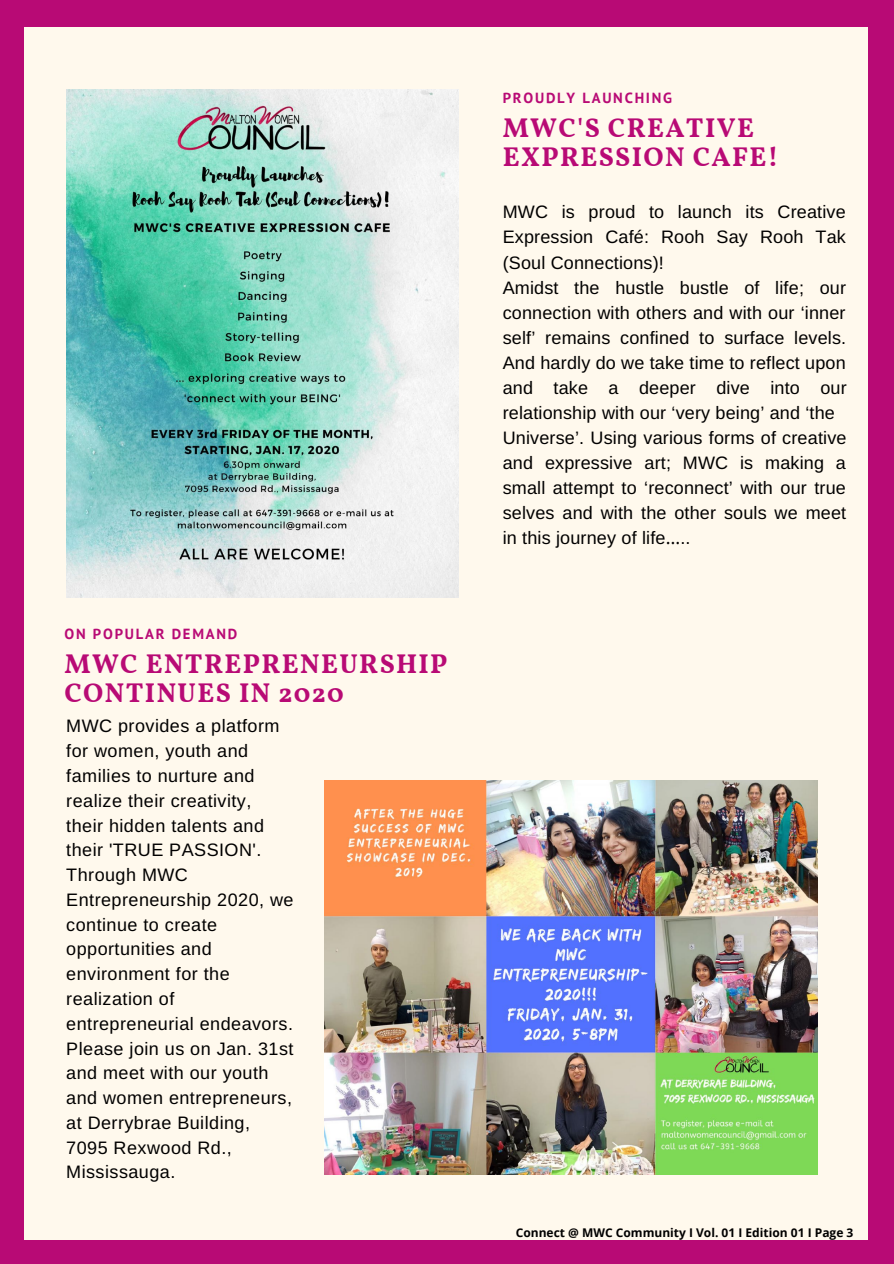
<style>
.page{position:relative;width:894px;height:1264px;background:#fff}
.page>*{position:absolute;margin:0;border:0;box-sizing:border-box;transform-origin:0 0}
.t1{font:700 27px/29.2px "Vollkorn";letter-spacing:.05em;color:#b80a75}
.t2{font:18px/24.8px "Arimo";letter-spacing:.01em;color:#000}
.t3{font:700 14.7px "PT Sans";letter-spacing:.12em;color:#b80a75}
.t4{font:700 12px "Open Sans";color:#000}
.s1{font-family:"Noto Sans Gurmukhi"}
</style>
<div class="page">
<div style="left:0;top:0;width:893px;height:1263px;background:#b80a75"></div>
<div style="left:25px;top:27px;width:842px;height:1212px;background:#fff9ed"></div>
<img style="left:66px;top:89px;width:392px;height:508px">
<img style="left:324px;top:780px;width:493px;height:394px">
<p class="t3" style="left:64px;top:624px;width:174px">ON POPULAR DEMAND</p>
<h1 class="t1" style="left:64px;top:651px;width:384px">MWC ENTREPRENEURSHIP<br>CONTINUES IN 2020</h1>
<p class="t2" style="left:66px;top:713px;width:229px">MWC provides a platform for women, youth and families to nurture and realize their creativity,<br>their hidden talents and their 'TRUE PASSION'.<br>Through MWC<br>Entrepreneurship 2020, we continue to create opportunities and environment for the realization of entrepreneurial endeavors.<br>Please join us on Jan. 31st and meet with our youth and women entrepreneurs, at Derrybrae Building,<br>7095 Rexwood Rd.,<br>Mississauga.</p>
<p class="t3" style="left:502px;top:88px;width:171px">PROUDLY LAUNCHING</p>
<h1 class="t1" style="left:502px;top:115px;width:277px">MWC'S CREATIVE<br>EXPRESSION CAFE!</h1>
<p class="t2" style="left:502px;top:200px;width:345px">MWC is proud to launch its Creative Expression Café: Rooh Say Rooh Tak (Soul Connections)!<br>Amidst the hustle bustle of life; our connection with others and with our ‘inner self’ remains confined to surface levels.<br>And hardly do we take time to reflect upon and take a deeper dive into our relationship with our ‘very being’ and ‘the Universe’. Using various forms of creative and expressive art; MWC is making a small attempt to ‘reconnect’ with our true selves and with the other souls we meet in this journey of life<span class="s1">…</span>..</p>
<p class="t4" style="left:515px;top:1223px;width:339px">Connect @ MWC Community I Vol. 01 I Edition 01 I Page 3</p>
</div>
